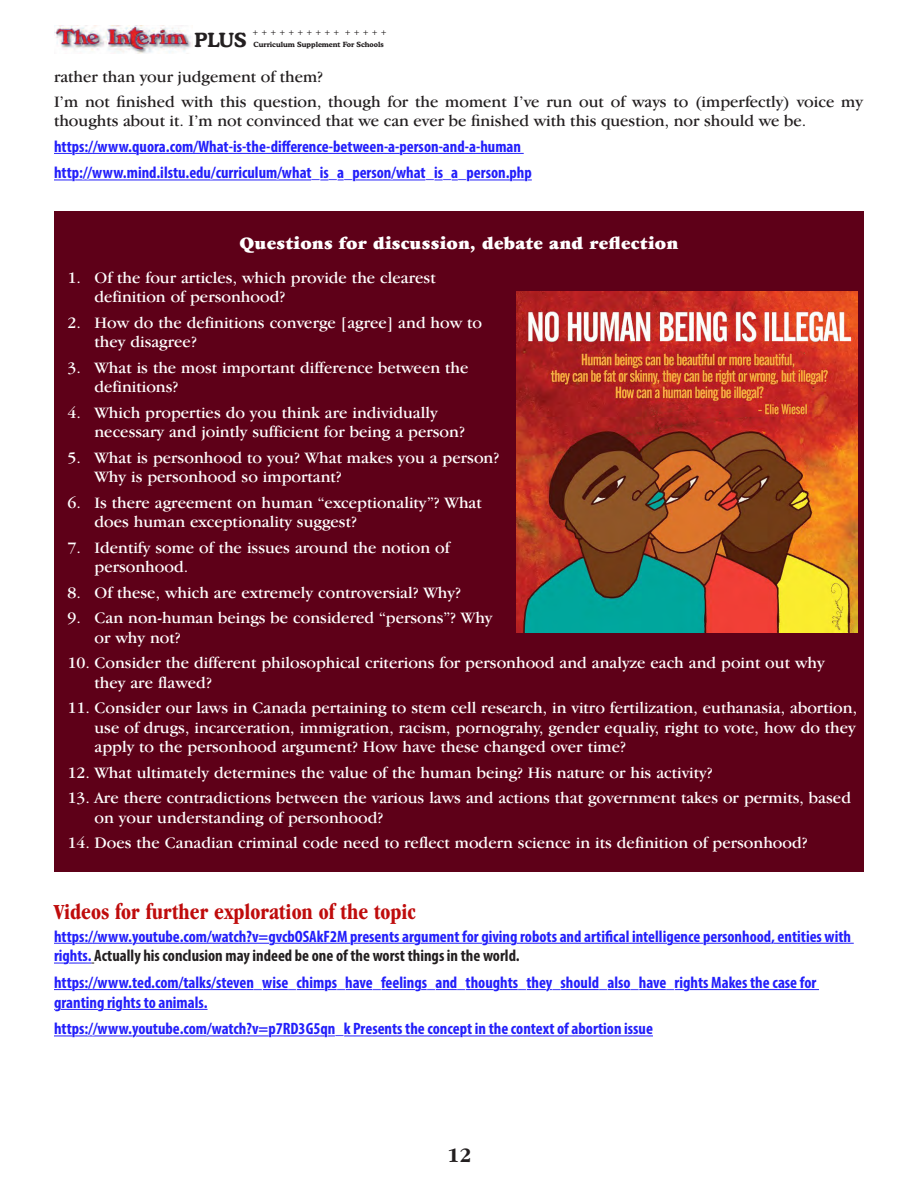
<style>
.page{position:relative;width:918px;height:1188px;background:#fff}
.page>*{position:absolute;margin:0;border:0;box-sizing:border-box;transform-origin:0 0}
.subheads{font:700 condensed 22.5px "Garamond IT Cby BT";color:#bf0c0c}
.t1{font:700 21px "Garamond IT Cby BT";color:#231f20}
.t2{font:700 19.5px "Cooper BT";color:#231f20}
.Body_text__10pt{font:900 18px "Garamond IT Cby BT";letter-spacing:.01em;color:#fff}
.t3{font:16.5px/19.8px "Garamond IT Cby BT";color:#fff}
.web_page{font:700 condensed 16.5px/19.8px "Myriad Pro";color:#231ffa}
.Body_text{font:16.5px/18.8px "Garamond IT Cby BT";color:#231f20}
.t4{font:7.8px "Garamond IT Cby BT";color:#231f20}
.t5{font:700 7.2px "Cooper BT";color:#231f20}
.s1{color:#231f20}
</style>
<div class="page">
<img style="left:54px;top:25px;width:139px;height:29px">
<hr style="left:54px;top:153px;width:470px;height:1px;background:#231ffa">
<hr style="left:54px;top:943px;width:800px;height:1px;background:#231ffa">
<hr style="left:54px;top:989px;width:765px;height:1px;background:#231ffa">
<svg style="left:54px;top:152px;width:467px;height:2px"></svg>
<svg style="left:54px;top:179px;width:478px;height:2px"></svg>
<svg style="left:54px;top:942px;width:797px;height:22px"></svg>
<svg style="left:54px;top:989px;width:763px;height:21px"></svg>
<svg style="left:54px;top:1035px;width:599px;height:2px"></svg>
<div style="left:54px;top:211px;width:810px;height:661px;background:#5e0018"></div>
<img style="left:516px;top:291px;width:342px;height:342px">
<p class="t4" style="left:252px;top:28px;width:136px">++++++++++ +++++</p>
<p class="Body_text" style="left:54px;top:67px;width:270px">rather than your judgement of them?</p>
<p class="Body_text" style="left:54px;top:92px;width:810px">I’m not finished with this question, though for the moment I’ve run out of ways to (imperfectly) voice my thoughts about it. I’m not convinced that we can ever be finished with this question, nor should we be.</p>
<p class="web_page" style="left:54px;top:136px;width:469px">https://www.quora.com/What-is-the-difference-between-a-person-and-a-human</p>
<p class="web_page" style="left:54px;top:163px;width:479px">http://www.mind.ilstu.edu/curriculum/what_is_a_person/what_is_a_person.php</p>
<p class="t2" style="left:195px;top:28px;width:53px">PLUS</p>
<p class="t5" style="left:254px;top:40px;width:132px">Curriculum Supplement For Schools</p>
<p class="Body_text__10pt" style="left:240px;top:232px;width:440px">Questions for discussion, debate and reflection</p>
<p class="t3" style="left:94px;top:267px;width:343px;text-indent:-27px">1. Of the four articles, which provide the clearest definition of personhood?</p>
<p class="t3" style="left:94px;top:312px;width:389px;text-indent:-27px">2. How do the definitions converge [agree] and how to they disagree?</p>
<p class="t3" style="left:94px;top:357px;width:376px;text-indent:-27px">3. What is the most important difference between the definitions?</p>
<p class="t3" style="left:94px;top:402px;width:372px;text-indent:-27px">4. Which properties do you think are individually necessary and jointly sufficient for being a person?</p>
<p class="t3" style="left:94px;top:447px;width:406px;text-indent:-27px">5. What is personhood to you? What makes you a person?<br>Why is personhood so important?</p>
<p class="t3" style="left:94px;top:492px;width:389px;text-indent:-27px">6. Is there agreement on human “exceptionality”? What does human exceptionality suggest?</p>
<p class="t3" style="left:94px;top:537px;width:357px;text-indent:-27px">7. Identify some of the issues around the notion of personhood.</p>
<p class="t3" style="left:68px;top:582px;width:395px">8. Of these, which are extremely controversial? Why?</p>
<p class="t3" style="left:94px;top:607px;width:400px;text-indent:-27px">9. Can non-human beings be considered “persons”? Why or why not?</p>
<p class="t3" style="left:94px;top:652px;width:732px;text-indent:-27px">10. Consider the different philosophical criterions for personhood and analyze each and point out why they are flawed?</p>
<p class="t3" style="left:94px;top:697px;width:764px;text-align:justify;text-indent:-27px">11. Consider our laws in Canada pertaining to stem cell research, in vitro fertilization, euthanasia, abortion, use of drugs, incarceration, immigration, racism, pornograhy, gender equaliy, right to vote, how do they apply to the personhood argument? How have these changed over time?</p>
<p class="t3" style="left:68px;top:762px;width:647px">12. What ultimately determines the value of the human being? His nature or his activity?</p>
<p class="t3" style="left:94px;top:787px;width:758px;text-indent:-27px">13. Are there contradictions between the various laws and actions that government takes or permits, based on your understanding of personhood?</p>
<p class="t3" style="left:68px;top:832px;width:742px">14. Does the Canadian criminal code need to reflect modern science in its definition of personhood?</p>
<p class="subheads" style="left:54px;top:898px;width:363px">Videos for further exploration of the topic</p>
<p class="web_page" style="left:54px;top:926px;width:799px">https://www.youtube.com/watch?v=gvcbOSAkF2M presents argument for giving robots and artifical intelligence personhood, entities with rights. <span class="s1">Actually his conclusion may indeed be one of the worst things in the world.</span></p>
<p class="web_page" style="left:54px;top:972px;width:764px">https://www.ted.com/talks/steven_wise_chimps_have_feelings_and_thoughts_they_should_also_have_rights Makes the case for granting rights to animals.</p>
<p class="web_page" style="left:54px;top:1019px;width:600px">https://www.youtube.com/watch?v=p7RD3G5qn_k Presents the concept in the context of abortion issue</p>
<p class="t1" style="left:447px;top:1144px;width:26px">12</p>
</div>
